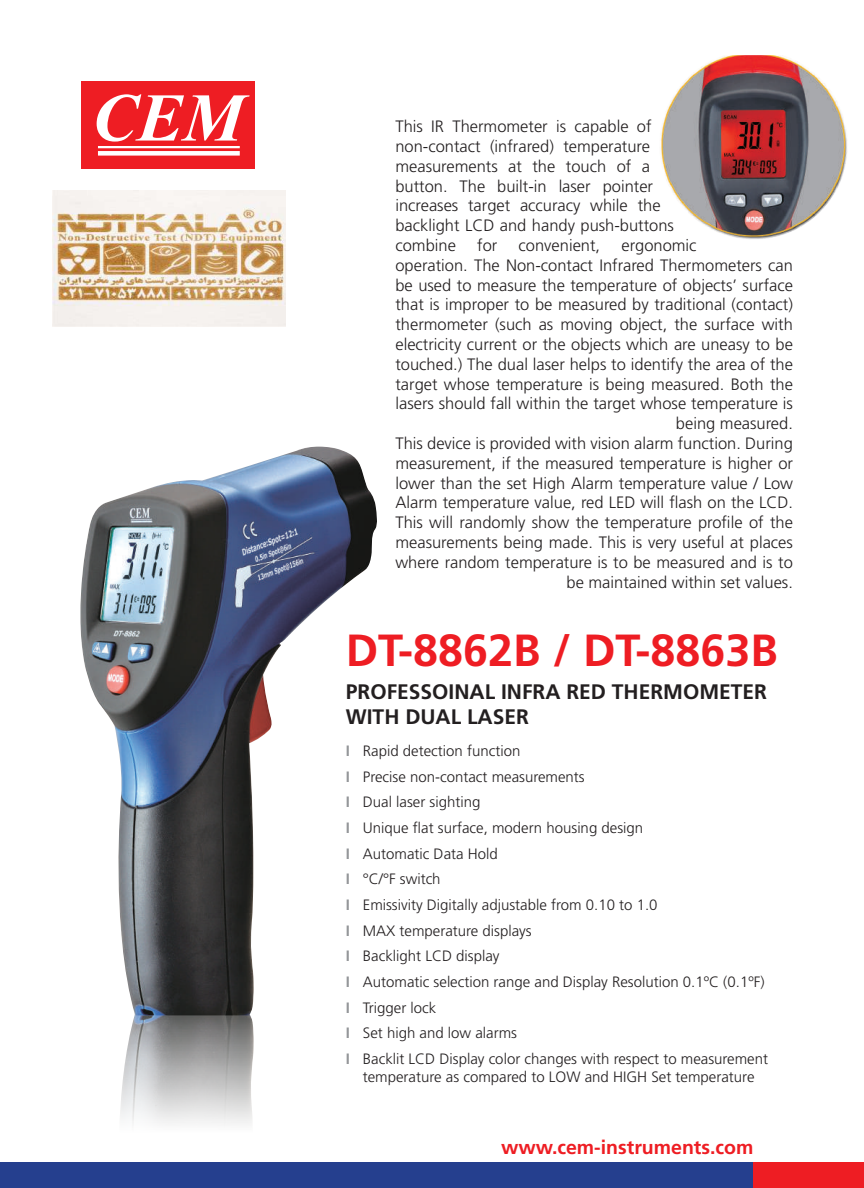
<style>
.page{position:relative;width:864px;height:1188px;background:#fff}
.page>*{position:absolute;margin:0;border:0;box-sizing:border-box;transform-origin:0 0}
.t1{font:italic 700 68.25px "Times New Roman";color:#fff}
.t2{font:700 45px "Frutiger";color:#ee1d23}
.t3{font:700 21px/25.2px "Frutiger";color:#231f20}
.t4{font:700 19.5px "Frutiger";color:#ee1d23}
.t5{font:300 16.5px/19.8px "Frutiger";color:#231f20}
.t6{font:300 15px/25.7px "Frutiger";color:#231f20}
.s1{font-weight:700;color:#939598}
</style>
<div class="page">
<div style="left:81px;top:81px;width:174px;height:88px;background:#ee1d23"></div>
<hr style="left:98px;top:146px;width:142px;height:2px;background:#fff">
<div style="left:98px;top:151px;width:142px;height:5px;background:#fff"></div>
<img style="left:120px;top:1015px;width:134px;height:110px">
<div style="left:0;top:1162px;width:864px;height:26px;background:#253f8e"></div>
<div style="left:753px;top:1162px;width:111px;height:26px;background:#ee1d23"></div>
<img style="left:80px;top:447px;width:297px;height:568px">
<img style="left:661px;top:55px;width:186px;height:184px">
<img style="left:53px;top:190px;width:233px;height:137px">
<h1 class="t1" style="left:92px;top:70px;width:153px">CEM</h1>
<p class="t5" style="left:395px;top:117px;width:280px">This IR Thermometer is capable of non-contact (infrared) temperature measurements at the touch of a button. The built-in laser pointer increases target accuracy while the backlight LCD and handy push-buttons combine</p>
<p class="t5" style="left:477px;top:236px;width:22px">for</p>
<p class="t5" style="left:519px;top:236px;width:83px">convenient,</p>
<p class="t5" style="left:621px;top:236px;width:77px">ergonomic</p>
<p class="t5" style="left:395px;top:256px;width:399px">operation. The Non-contact Infrared Thermometers can</p>
<p class="t5" style="left:395px;top:275px;width:399px">be used to measure the temperature of objects’ surface</p>
<p class="t5" style="left:395px;top:295px;width:399px">that is improper to be measured by traditional (contact)</p>
<p class="t5" style="left:395px;top:315px;width:399px">thermometer (such as moving object, the surface with</p>
<p class="t5" style="left:395px;top:335px;width:399px">electricity current or the objects which are uneasy to be</p>
<p class="t5" style="left:395px;top:355px;width:399px">touched.) The dual laser helps to identify the area of the</p>
<p class="t5" style="left:395px;top:374px;width:399px">target whose temperature is being measured. Both the</p>
<p class="t5" style="left:395px;top:394px;width:399px">lasers should fall within the target whose temperature is</p>
<p class="t5" style="left:676px;top:414px;width:119px">being measured.</p>
<p class="t5" style="left:395px;top:434px;width:399px">This device is provided with vision alarm function. During</p>
<p class="t5" style="left:395px;top:454px;width:399px">measurement, if the measured temperature is higher or</p>
<p class="t5" style="left:395px;top:473px;width:399px">lower than the set High Alarm temperature value / Low</p>
<p class="t5" style="left:395px;top:493px;width:399px">Alarm temperature value, red LED will flash on the LCD.</p>
<p class="t5" style="left:395px;top:513px;width:399px">This will randomly show the temperature profile of the</p>
<p class="t5" style="left:395px;top:533px;width:399px">measurements being made. This is very useful at places</p>
<p class="t5" style="left:395px;top:553px;width:399px">where random temperature is to be measured and is to</p>
<p class="t5" style="left:567px;top:572px;width:228px">be maintained within set values.</p>
<h2 class="t2" style="left:346px;top:624px;width:434px">DT-8862B / DT-8863B</h2>
<p class="t3" style="left:346px;top:679px;width:423px">PROFESSOINAL INFRA RED THERMOMETER<br>WITH DUAL LASER</p>
<p class="t6" style="left:346px;top:738px;width:424px"><span class="s1">I</span> Rapid detection function<br><span class="s1">I</span> Precise non-contact measurements<br><span class="s1">I</span> Dual laser sighting<br><span class="s1">I</span> Unique flat surface, modern housing design<br><span class="s1">I</span> Automatic Data Hold<br><span class="s1">I</span> °C/°F switch<br><span class="s1">I</span> Emissivity Digitally adjustable from 0.10 to 1.0<br><span class="s1">I</span> MAX temperature displays<br><span class="s1">I</span> Backlight LCD display<br><span class="s1">I</span> Automatic selection range and Display Resolution 0.1ºC (0.1ºF)<br><span class="s1">I</span> Trigger lock<br><span class="s1">I</span> Set high and low alarms<br><span class="s1">I</span> Backlit LCD Display color changes with respect to measurement</p>
<p class="t6" style="left:363px;top:1064px;width:393px">temperature as compared to LOW and HIGH Set temperature</p>
<p class="t4" style="left:501px;top:1136px;width:254px">www.cem-instruments.com</p>
</div>
